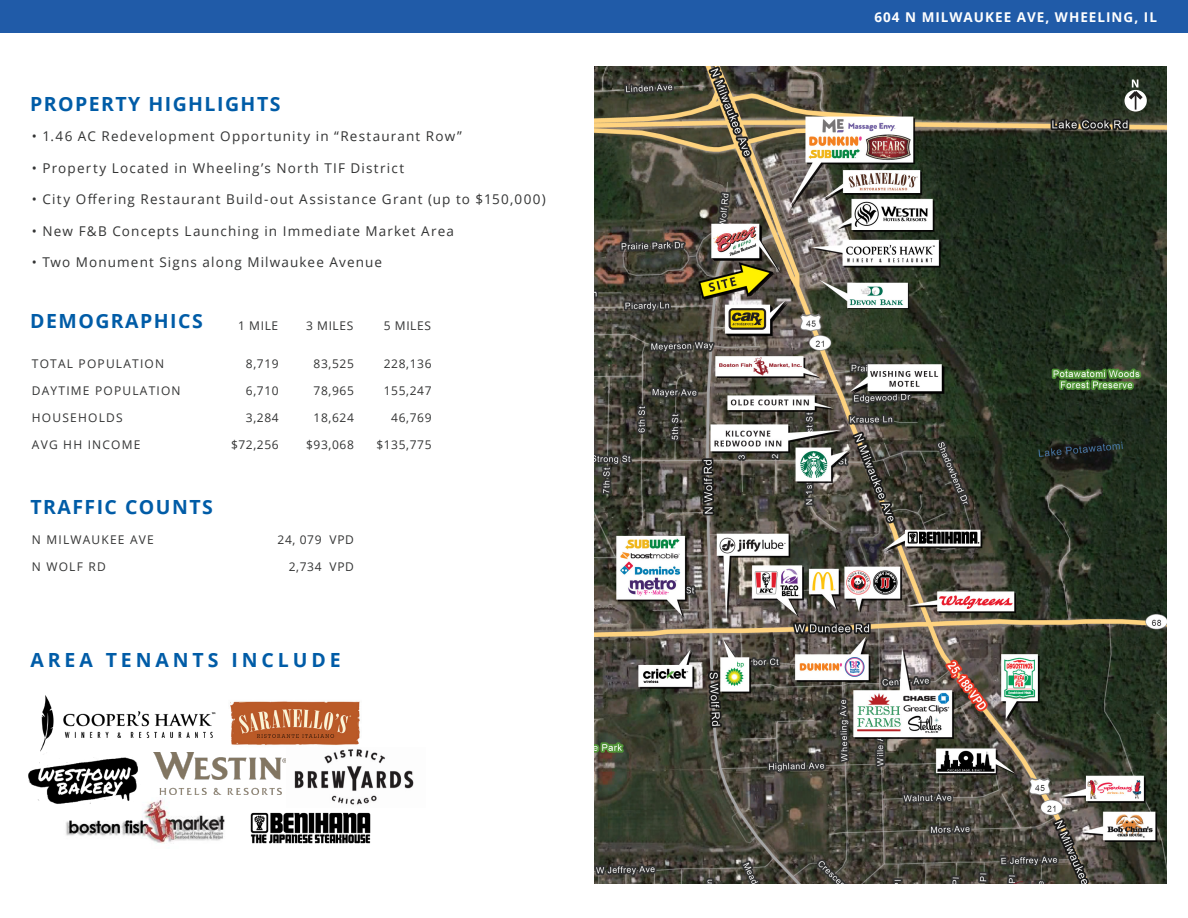
<style>
.page{position:relative;width:1188px;height:918px;background:#fff}
.page>*{position:absolute;margin:0;border:0;box-sizing:border-box;transform-origin:0 0}
.t1{font:700 19.5px "Open Sans";letter-spacing:.075em;color:#005ca7}
.t2{font:700 19.5px "Open Sans";letter-spacing:.2em;color:#005ca7}
.t3{font:13.5px "Open Sans";letter-spacing:.085em;color:#333434}
.t4{font:700 13.5px "Open Sans";letter-spacing:.075em;color:#fff}
.t5{font:12px "Open Sans";letter-spacing:.1em;color:#333434}
</style>
<div class="page">
<div style="left:0;top:0;width:1188px;height:32px;background:#205ba8"></div>
<img style="left:40px;top:695px;width:176px;height:58px">
<img style="left:230px;top:701px;width:130px;height:44px">
<img style="left:66px;top:799px;width:159px;height:45px">
<img style="left:250px;top:812px;width:121px;height:32px">
<img style="left:154px;top:753px;width:132px;height:42px">
<img style="left:594px;top:66px;width:573px;height:818px">
<img style="left:294px;top:749px;width:120px;height:56px">
<img style="left:28px;top:757px;width:114px;height:50px">
<svg style="left:1125px;top:90px;width:22px;height:22px"></svg>
<svg style="left:1125px;top:80px;width:21px;height:30px"></svg>
<h1 class="t1" style="left:30px;top:91px;width:252px">PROPERTY HIGHLIGHTS</h1>
<p class="t3" style="left:32px;top:127px;width:431px">• 1.46 AC Redevelopment Opportunity in “Restaurant Row”</p>
<p class="t3" style="left:32px;top:159px;width:374px">• Property Located in Wheeling’s North TIF District</p>
<p class="t3" style="left:32px;top:190px;width:515px">• City Offering Restaurant Build-out Assistance Grant (up to $150,000)</p>
<p class="t3" style="left:32px;top:222px;width:424px">• New F&amp;B Concepts Launching in Immediate Market Area</p>
<p class="t3" style="left:32px;top:253px;width:352px">• Two Monument Signs along Milwaukee Avenue</p>
<h1 class="t1" style="left:30px;top:307px;width:174px">DEMOGRAPHICS</h1>
<p class="t5" style="left:238px;top:317px;width:42px">1 MILE</p>
<p class="t5" style="left:306px;top:317px;width:49px">3 MILES</p>
<p class="t5" style="left:384px;top:317px;width:49px">5 MILES</p>
<p class="t5" style="left:32px;top:355px;width:134px">TOTAL POPULATION</p>
<p class="t5" style="left:32px;top:382px;width:150px">DAYTIME POPULATION</p>
<p class="t5" style="left:32px;top:409px;width:92px">HOUSEHOLDS</p>
<p class="t5" style="left:32px;top:436px;width:110px">AVG HH INCOME</p>
<p class="t5" style="left:246px;top:355px;width:34px">8,719</p>
<p class="t5" style="left:246px;top:382px;width:34px">6,710</p>
<p class="t5" style="left:246px;top:409px;width:34px">3,284</p>
<p class="t5" style="left:231px;top:436px;width:49px">$72,256</p>
<p class="t5" style="left:314px;top:355px;width:42px">83,525</p>
<p class="t5" style="left:314px;top:382px;width:42px">78,965</p>
<p class="t5" style="left:314px;top:409px;width:42px">18,624</p>
<p class="t5" style="left:306px;top:436px;width:49px">$93,068</p>
<p class="t5" style="left:384px;top:355px;width:49px">228,136</p>
<p class="t5" style="left:384px;top:382px;width:49px">155,247</p>
<p class="t5" style="left:391px;top:409px;width:42px">46,769</p>
<p class="t5" style="left:376px;top:436px;width:57px">$135,775</p>
<h1 class="t1" style="left:30px;top:493px;width:184px">TRAFFIC COUNTS</h1>
<p class="t5" style="left:32px;top:531px;width:124px">N MILWAUKEE AVE</p>
<p class="t5" style="left:32px;top:558px;width:75px">N WOLF RD</p>
<p class="t5" style="left:278px;top:532px;width:78px">24, 079 VPD</p>
<p class="t5" style="left:289px;top:559px;width:67px">2,734 VPD</p>
<h1 class="t2" style="left:30px;top:646px;width:312px">AREA TENANTS INCLUDE</h1>
<p class="t4" style="left:875px;top:8px;width:284px">604 N MILWAUKEE AVE, WHEELING, IL</p>
</div>
